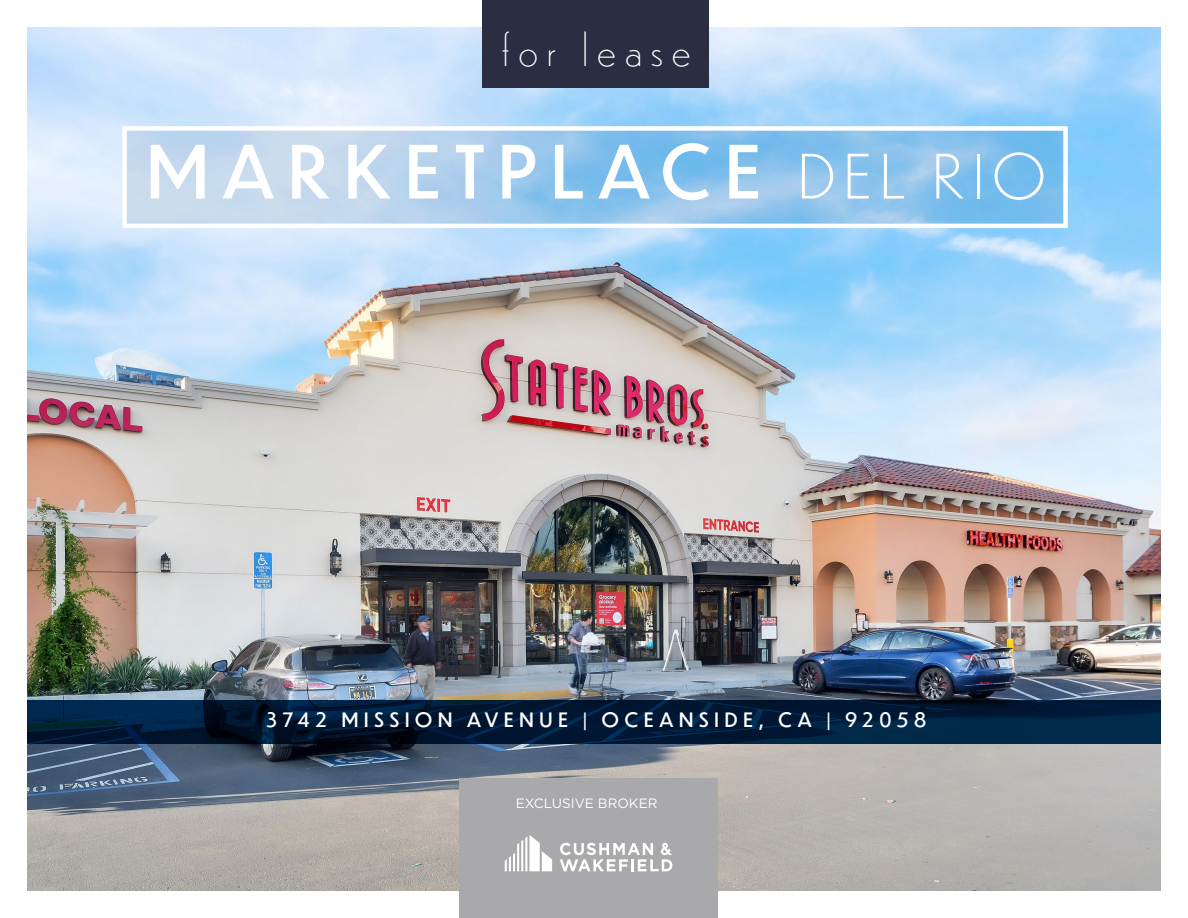
<style>
.page{position:relative;width:1188px;height:918px;background:#fff}
.page>*{position:absolute;margin:0;border:0;box-sizing:border-box;transform-origin:0 0}
.t1{font:72px "Dunbar Low";letter-spacing:.2em;color:#fff}
.t2{font:200 44.25px "Dunbar Low";letter-spacing:.2em;color:#fff}
.t3{font:19.5px "Dunbar Low";letter-spacing:.3em;color:#fff}
.t4{font:13.5px "Gotham";color:#fff}
.s1{font-weight:300;font-size:60px}
</style>
<div class="page">
<img style="left:27px;top:27px;width:1134px;height:864px">
<div style="left:482px;top:0;width:226px;height:87px;background:#2b2e40"></div>
<svg style="left:127px;top:131px;width:936px;height:92px;background:#9dc9ec"></svg>
<div style="left:122px;top:126px;width:946px;height:102px;border:4px solid #fff"></div>
<svg style="left:27px;top:700px;width:1134px;height:43px;background:#001c39"></svg>
<div style="left:459px;top:778px;width:259px;height:140px;background:#a9a8aa"></div>
<svg style="left:505px;top:835px;width:47px;height:36px"></svg>
<svg style="left:560px;top:843px;width:112px;height:28px"></svg>
<p class="t2" style="left:502px;top:18px;width:190px">for lease</p>
<p class="t1" style="left:147px;top:119px;width:900px">MARKETPLACE <span class="s1">DEL RIO</span></p>
<p class="t3" style="left:267px;top:706px;width:661px">3742 MISSION AVENUE | OCEANSIDE, CA | 92058</p>
<p class="t4" style="left:516px;top:794px;width:143px">EXCLUSIVE BROKER</p>
</div>
